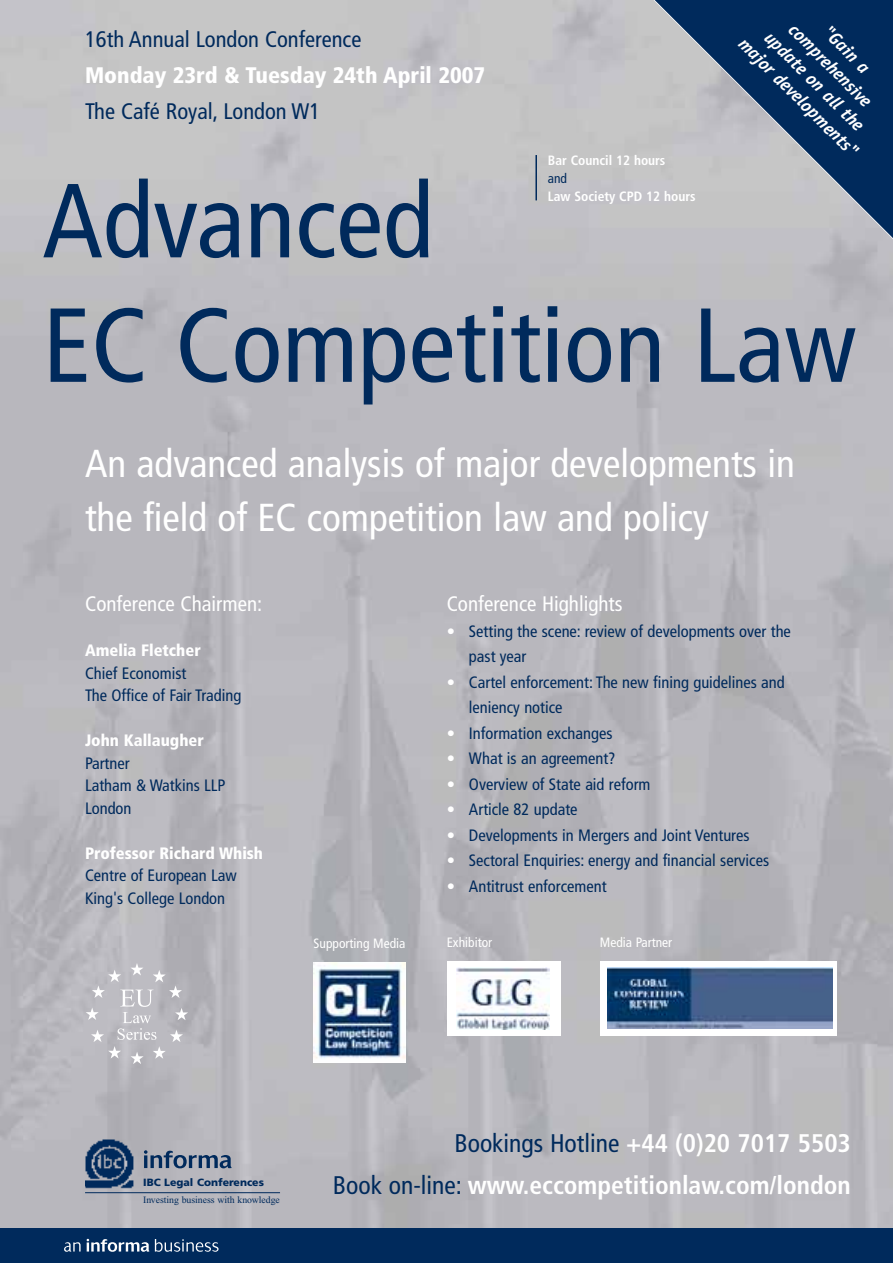
<style>
.page{position:relative;width:893px;height:1263px;background:#fff}
.page>*{position:absolute;margin:0;border:0;box-sizing:border-box;transform-origin:0 0}
.t1{font:condensed 105px/124.5px "Frutiger";color:#002a5c}
.t2{font:condensed 39px/54px "Frutiger";color:#fff}
.t3{font:700 condensed 25.5px/41.5px "Frutiger";color:#fff;text-align:right}
.t4{font:condensed 22.5px "Frutiger";color:#002a5c}
.t5{font:900 condensed 22.5px "Frutiger";color:#fff}
.t6{font:condensed 21px "Frutiger";color:#fff}
.t7{font:italic 700 18px "Officina Sans";color:#fff}
.t8{font:condensed 16.5px/22.5px "Frutiger";color:#002a5c}
.t9{font:900 condensed 16.5px "Frutiger";color:#fff}
.t10{font:700 condensed 13.5px "Frutiger";color:#fff}
.t11{font:condensed 13.5px "Frutiger";color:#fff}
.t12{font:condensed 13.5px "Frutiger";color:#002a5c}
.t13{font:900 10.5px "Frutiger";color:#002a5c}
.t14{font:9.75px "Times New Roman";color:#002a5c}
.s1{color:#fff}
.s2{font-weight:400;color:#002a5c}
</style>
<div class="page">
<img style="left:0;top:0;width:892px;height:1229px">
<hr style="left:535px;top:155px;width:2px;height:45px;background:#002a5c">
<div style="left:0;top:1229px;width:892px;height:34px;background:#002a5c"></div>
<svg style="left:64px;top:1242px;width:17px;height:10px"></svg>
<svg style="left:87px;top:1239px;width:62px;height:13px"></svg>
<svg style="left:155px;top:1239px;width:63px;height:13px"></svg>
<img style="left:85px;top:1139px;width:52px;height:51px">
<svg style="left:144px;top:1150px;width:87px;height:18px;background:#6f7f96"></svg>
<img style="left:313px;top:963px;width:92px;height:100px">
<div style="left:446px;top:961px;width:114px;height:74px;background:#fff"></div>
<img style="left:457px;top:968px;width:92px;height:61px">
<div style="left:600px;top:961px;width:236px;height:74px;background:#fff"></div>
<img style="left:607px;top:967px;width:225px;height:61px">
<svg style="left:86px;top:963px;width:102px;height:101px;background:#c0bfc4"></svg>
<hr style="left:85px;top:1192px;width:195px;height:1px;background:#002a5c">
<svg style="left:642px;top:0;width:250px;height:252px;background:#6d7f97"></svg>
<h3 class="t4" style="left:85px;top:30px;width:278px">16th Annual London Conference</h3>
<h3 class="t5" style="left:85px;top:66px;width:401px">Monday 23rd &amp; Tuesday 24th April 2007</h3>
<h3 class="t4" style="left:85px;top:102px;width:236px">The Café Royal, London W1</h3>
<p class="t7" style="left:796px;top:22px;width:111px;rotate:45deg">comprehensive</p>
<p class="t7" style="left:830px;top:24px;width:60px;rotate:45deg">"Gain a</p>
<p class="t7" style="left:772px;top:29px;width:134px;rotate:45deg">update on all the</p>
<p class="t7" style="left:746px;top:35px;width:162px;rotate:45deg">major developments"</p>
<p class="t10" style="left:548px;top:154px;width:119px">Bar Council 12 hours</p>
<p class="t12" style="left:548px;top:172px;width:21px">and</p>
<p class="t10" style="left:548px;top:190px;width:149px">Law Society CPD 12 hours</p>
<h1 class="t1" style="left:43px;top:167px;width:815px">Advanced<br>EC Competition Law</h1>
<h2 class="t2" style="left:85px;top:440px;width:711px">An advanced analysis of major developments in the field of EC competition law and policy</h2>
<p class="t6" style="left:85px;top:595px;width:178px">Conference Chairmen:</p>
<p class="t9" style="left:85px;top:644px;width:117px">Amelia Fletcher</p>
<p class="t8" style="left:85px;top:663px;width:158px">Chief Economist<br>The Office of Fair Trading</p>
<p class="t9" style="left:85px;top:734px;width:120px">John Kallaugher</p>
<p class="t8" style="left:85px;top:753px;width:142px">Partner<br>Latham &amp; Watkins LLP<br>London</p>
<p class="t9" style="left:85px;top:846px;width:179px">Professor Richard Whish</p>
<p class="t8" style="left:85px;top:865px;width:153px">Centre of European Law<br>King's College London</p>
<p class="t6" style="left:446px;top:595px;width:177px">Conference Highlights</p>
<p class="t8" style="left:469px;top:619px;width:323px;line-height:25.5px;text-indent:-22px"><span class="s1">•</span> Setting the scene: review of developments over the past year</p>
<p class="t8" style="left:469px;top:670px;width:317px;line-height:25.5px;text-indent:-22px"><span class="s1">•</span> Cartel enforcement: The new fining guidelines and leniency notice</p>
<p class="t8" style="left:446px;top:723px;width:167px"><span class="s1">•</span> Information exchanges</p>
<p class="t8" style="left:446px;top:748px;width:170px"><span class="s1">•</span> What is an agreement?</p>
<p class="t8" style="left:446px;top:774px;width:205px"><span class="s1">•</span> Overview of State aid reform</p>
<p class="t8" style="left:446px;top:799px;width:132px"><span class="s1">•</span> Article 82 update</p>
<p class="t8" style="left:446px;top:825px;width:304px"><span class="s1">•</span> Developments in Mergers and Joint Ventures</p>
<p class="t8" style="left:446px;top:850px;width:324px"><span class="s1">•</span> Sectoral Enquiries: energy and financial services</p>
<p class="t8" style="left:446px;top:876px;width:161px"><span class="s1">•</span> Antitrust enforcement</p>
<p class="t11" style="left:313px;top:938px;width:93px">Supporting Media</p>
<p class="t11" style="left:446px;top:937px;width:47px">Exhibitor</p>
<p class="t11" style="left:600px;top:937px;width:74px">Media Partner</p>
<p class="t13" style="left:143px;top:1179px;width:122px">IBC Legal Conferences</p>
<p class="t14" style="left:143px;top:1196px;width:138px">Investing business with knowledge</p>
<h3 class="t3" style="left:333px;top:1125px;width:519px"><span class="s2">Bookings Hotline</span> +44 (0)20 7017 5503<br><span class="s2">Book on-line:</span> www.eccompetitionlaw.com/london</h3>
</div>
